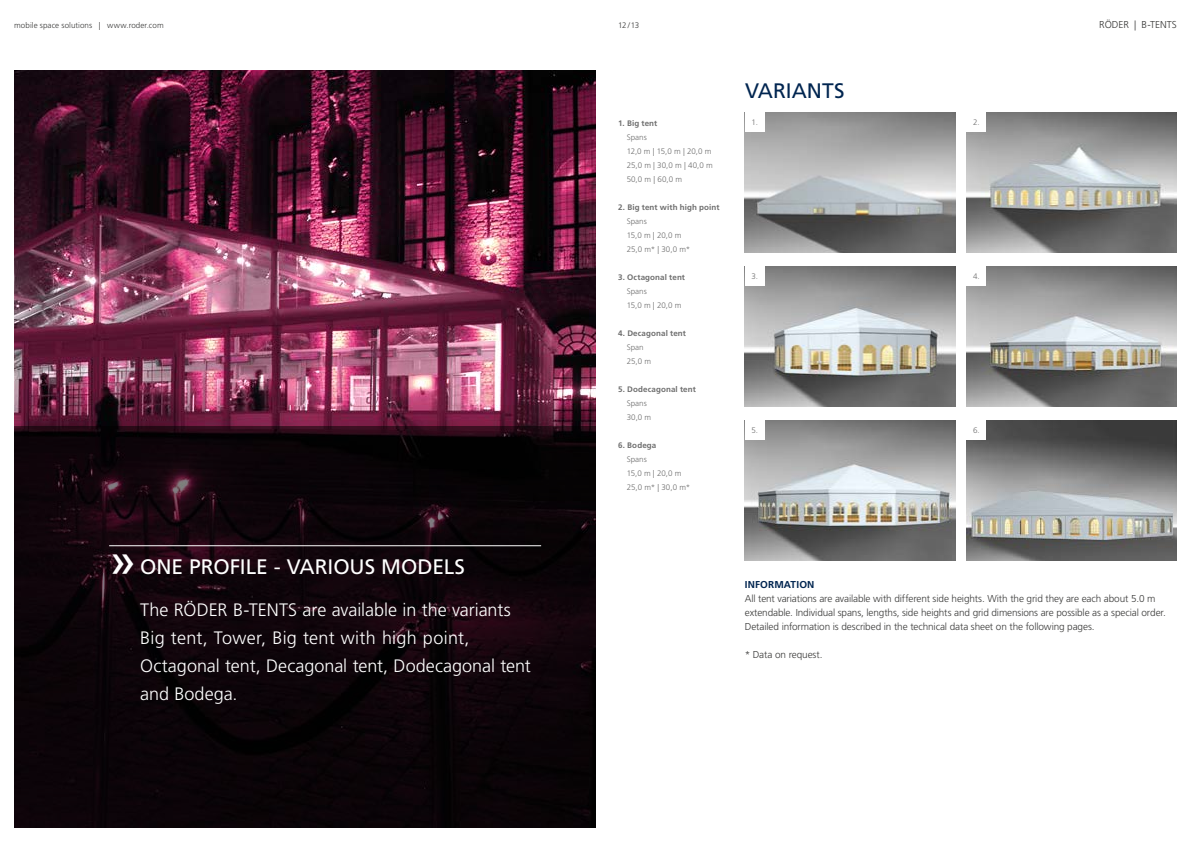
<style>
.page{position:relative;width:1191px;height:842px;background:#fff}
.page>*{position:absolute;margin:0;border:0;box-sizing:border-box;transform-origin:0 0}
.t1{font:48px "Frutiger LT Pro";color:#fff}
.t2{font:21px "Frutiger LT Pro";letter-spacing:-.005em;color:#fff}
.t3{font:21px "Frutiger LT Pro";letter-spacing:.005em;color:#002550}
.t4{font:300 18px/28px "Frutiger LT Pro";color:#fff}
.t5{font:300 10px/14px "Frutiger LT Pro";letter-spacing:-.01em;color:#3a3a39}
.t6{font:700 10px "Frutiger LT Pro";letter-spacing:.015em;color:#002550}
.t7{font:300 8px/14px "Frutiger LT Pro";letter-spacing:.005em;color:#6e6e6e}
.t8{font:700 8px "Frutiger LT Pro";letter-spacing:.015em;color:#6e6e6e}
.t9{font:300 8px "Frutiger LT Pro";letter-spacing:.01em;color:#3a3a39}
</style>
<div class="page">
<img style="left:14px;top:70px;width:581px;height:356px">
<svg style="left:14px;top:426px;width:581px;height:402px;background:#0e0409"></svg>
<hr style="left:109px;top:545px;width:432px;height:1px;background:#fff">
<img style="left:745px;top:112px;width:210px;height:140px">
<div style="left:745px;top:112px;width:19px;height:20px;background:#fff"></div>
<img style="left:966px;top:112px;width:210px;height:140px">
<div style="left:966px;top:112px;width:20px;height:20px;background:#fff"></div>
<img style="left:966px;top:266px;width:210px;height:140px">
<div style="left:966px;top:266px;width:20px;height:20px;background:#fff"></div>
<img style="left:745px;top:420px;width:210px;height:140px">
<div style="left:745px;top:420px;width:19px;height:20px;background:#fff"></div>
<img style="left:966px;top:420px;width:210px;height:140px">
<div style="left:966px;top:420px;width:20px;height:20px;background:#fff"></div>
<img style="left:745px;top:266px;width:210px;height:140px">
<div style="left:745px;top:266px;width:19px;height:20px;background:#fff"></div>
<p class="t9" style="left:14px;top:21px;width:151px">mobile space solutions | www.roder.com</p>
<p class="t9" style="left:618px;top:21px;width:23px">12/13</p>
<p class="t5" style="left:1099px;top:18px;width:79px">RÖDER | B-TENTS</p>
<h1 class="t1" style="left:109px;top:532px;width:28px">»</h1>
<h2 class="t2" style="left:140px;top:555px;width:326px">ONE PROFILE - VARIOUS MODELS</h2>
<h3 class="t4" style="left:140px;top:596px;width:392px">The RÖDER B-TENTS are available in the variants Big tent, Tower, Big tent with high point, Octagonal tent, Decagonal tent, Dodecagonal tent and Bodega.</h3>
<p class="t8" style="left:618px;top:119px;width:41px">1. Big tent</p>
<p class="t7" style="left:626px;top:130px;width:88px">Spans<br>12,0 m | 15,0 m | 20,0 m<br>25,0 m | 30,0 m | 40,0 m<br>50,0 m | 60,0 m</p>
<p class="t8" style="left:618px;top:203px;width:103px">2. Big tent with high point</p>
<p class="t7" style="left:626px;top:214px;width:65px">Spans<br>15,0 m | 20,0 m<br>25,0 m* | 30,0 m*</p>
<p class="t8" style="left:618px;top:273px;width:68px">3. Octagonal tent</p>
<p class="t7" style="left:626px;top:284px;width:56px">Spans<br>15,0 m | 20,0 m</p>
<p class="t8" style="left:618px;top:329px;width:69px">4. Decagonal tent</p>
<p class="t7" style="left:626px;top:340px;width:26px">Span<br>25,0 m</p>
<p class="t8" style="left:618px;top:385px;width:79px">5. Dodecagonal tent</p>
<p class="t7" style="left:626px;top:396px;width:26px">Spans<br>30,0 m</p>
<p class="t8" style="left:618px;top:441px;width:40px">6. Bodega</p>
<p class="t7" style="left:626px;top:452px;width:65px">Spans<br>15,0 m | 20,0 m<br>25,0 m* | 30,0 m*</p>
<h2 class="t3" style="left:745px;top:79px;width:101px">VARIANTS</h2>
<p class="t7" style="left:751px;top:115px;width:8px">1.</p>
<p class="t7" style="left:973px;top:115px;width:8px">2.</p>
<p class="t7" style="left:751px;top:269px;width:8px">3.</p>
<p class="t7" style="left:973px;top:269px;width:8px">4.</p>
<p class="t7" style="left:751px;top:423px;width:8px">5.</p>
<p class="t7" style="left:973px;top:423px;width:8px">6.</p>
<p class="t6" style="left:744px;top:579px;width:71px">INFORMATION</p>
<p class="t5" style="left:744px;top:592px;width:423px">All tent variations are available with different side heights. With the grid they are each about 5.0 m extendable. Individual spans, lengths, side heights and grid dimensions are possible as a special order.<br>Detailed information is described in the technical data sheet on the following pages.</p>
<p class="t5" style="left:744px;top:648px;width:79px">* Data on request.</p>
</div>
